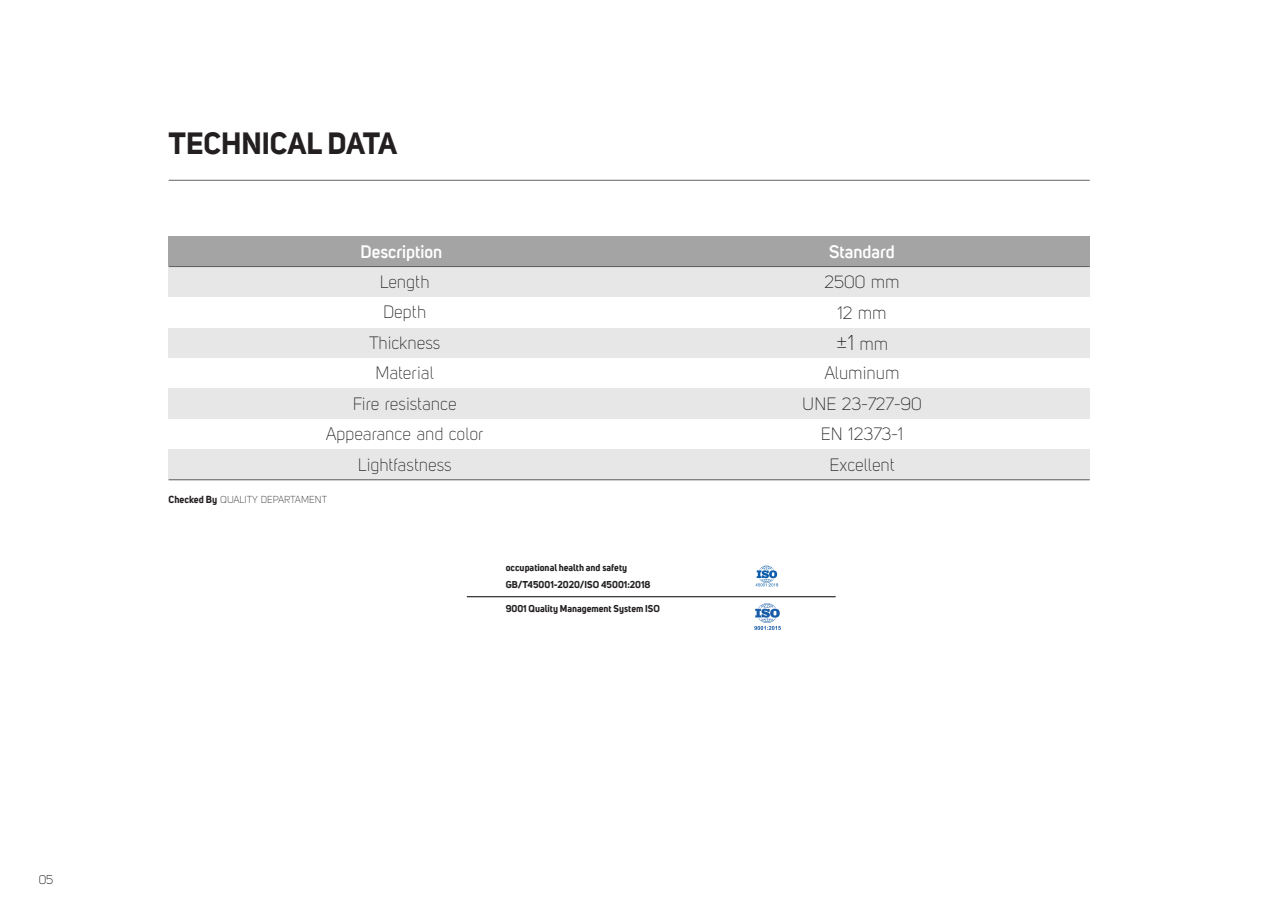
<style>
.page{position:relative;width:1277px;height:900px;background:#fff}
.page>*{position:absolute;margin:0;border:0;box-sizing:border-box;transform-origin:0 0}
.t1{font:700 30px "Uni Sans";color:#231f20}
.t2{font:21.15px "Uni Sans Light";color:#231f20}
.t3{font:17.65px/30.4px "Uni Sans Light";color:#231f20;text-align:center}
.t4{font:600 17.65px "Uni Sans";color:#fff}
.t5{font:12.5px "Uni Sans Light";color:#000}
.t6{font:10px "Uni Sans Light";color:#231f20}
.t7{font:700 9.75px/17.1px "Uni Sans";color:#231f20}
.s1{font-size:17.65px}
.s2{font-family:"Uni Sans";font-weight:700}
</style>
<div class="page">
<img style="left:755px;top:565px;width:24px;height:22px">
<img style="left:754px;top:603px;width:27px;height:27px">
<hr style="left:467px;top:597px;width:369px;height:1px;background:#000">
<hr style="left:169px;top:180px;width:921px;height:1px;background:#656364">
<div style="left:169px;top:236px;width:465px;height:31px;background:#a4a4a4"></div>
<div style="left:634px;top:236px;width:456px;height:31px;background:#a4a4a4"></div>
<div style="left:169px;top:267px;width:921px;height:30px;background:#e7e7e7"></div>
<hr style="left:169px;top:266px;width:921px;height:1px;background:#595a5a">
<div style="left:169px;top:327px;width:921px;height:31px;background:#e7e7e7"></div>
<div style="left:169px;top:388px;width:921px;height:31px;background:#e7e7e7"></div>
<div style="left:169px;top:449px;width:921px;height:31px;background:#e7e7e7"></div>
<hr style="left:169px;top:480px;width:921px;height:1px;background:#595a5a">
<p class="t5" style="left:39px;top:872px;width:16px">05</p>
<h1 class="t1" style="left:169px;top:125px;width:230px">TECHNICAL DATA</h1>
<p class="t4" style="left:361px;top:238px;width:83px">Description</p>
<p class="t4" style="left:829px;top:238px;width:67px">Standard</p>
<p class="t3" style="left:824px;top:267px;width:77px">2500 mm<br>12 mm</p>
<p class="t2" style="left:836px;top:331px;width:54px">±1 <span class="s1">mm</span></p>
<p class="t3" style="left:802px;top:358px;width:121px">Aluminum<br>UNE 23-727-90<br>EN 12373-1<br>Excellent</p>
<p class="t3" style="left:326px;top:267px;width:159px">Length<br>Depth<br>Thickness<br>Material<br>Fire resistance<br>Appearance and color<br>Lightfastness</p>
<p class="t6" style="left:169px;top:494px;width:160px"><span class="s2">Checked By</span> QUALITY DEPARTAMENT</p>
<p class="t7" style="left:506px;top:559px;width:146px">occupational health and safety<br>GB/T45001-2020/ISO 45001:2018</p>
<p class="t7" style="left:506px;top:600px;width:156px">9001 Quality Management System ISO</p>
</div>
